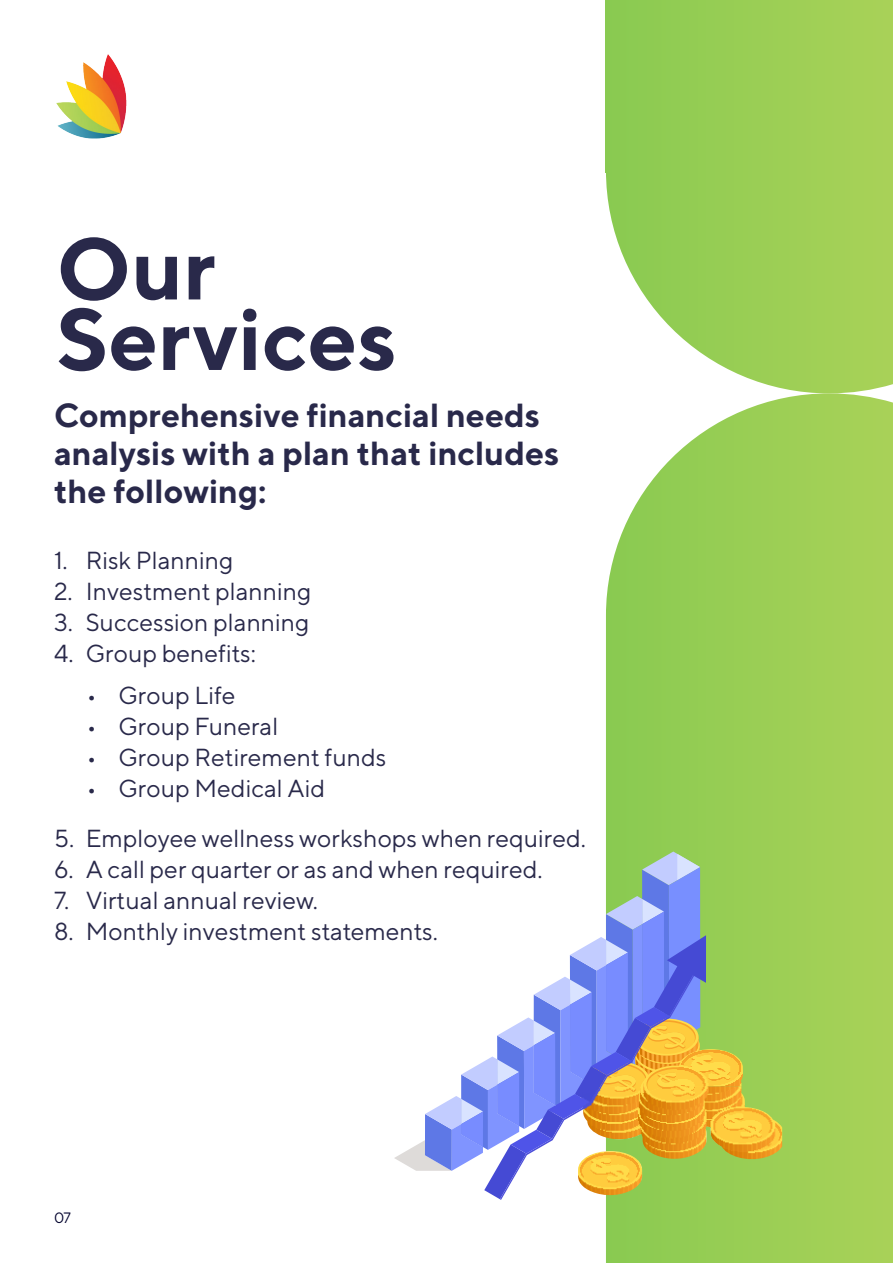
<style>
.page{position:relative;width:893px;height:1263px;background:#fff}
.page>*{position:absolute;margin:0;border:0;box-sizing:border-box;transform-origin:0 0}
.t1{font:700 87px "TT Norms";color:#29294a}
.t2{font:700 33.45px/38px "TT Norms";color:#29294a}
.t3{font:24.6px "TT Norms";color:#29294a}
.t4{font:15px "TT Norms";color:#00002c}
</style>
<div class="page">
<svg style="left:606px;top:393px;width:287px;height:870px;background:#a1d15e"></svg>
<svg style="left:606px;top:172px;width:287px;height:221px"></svg>
<div style="left:606px;top:0;width:287px;height:172px;background:linear-gradient(to right,#89ca51,#a9d258)"></div>
<svg style="left:394px;top:851px;width:380px;height:349px"></svg>
<img style="left:578px;top:1085px;width:204px;height:110px">
<img style="left:675px;top:1049px;width:68px;height:37px">
<img style="left:56px;top:54px;width:71px;height:85px">
<p class="t1" style="left:56px;top:214px;width:161px">Our</p>
<p class="t1" style="left:56px;top:285px;width:342px">Services</p>
<p class="t2" style="left:54px;top:395px;width:507px">Comprehensive financial needs analysis with a plan that includes the following:</p>
<p class="t3" style="left:54px;top:545px;width:181px">1. Risk Planning</p>
<p class="t3" style="left:54px;top:576px;width:259px">2. Investment planning</p>
<p class="t3" style="left:54px;top:607px;width:257px">3. Succession planning</p>
<p class="t3" style="left:54px;top:638px;width:204px">4. Group benefits:</p>
<p class="t3" style="left:87px;top:680px;width:150px">• Group Life</p>
<p class="t3" style="left:87px;top:711px;width:193px">• Group Funeral</p>
<p class="t3" style="left:87px;top:742px;width:301px">• Group Retirement funds</p>
<p class="t3" style="left:87px;top:773px;width:240px">• Group Medical Aid</p>
<p class="t3" style="left:54px;top:824px;width:534px">5. Employee wellness workshops when required.</p>
<p class="t3" style="left:54px;top:855px;width:490px">6. A call per quarter or as and when required.</p>
<p class="t3" style="left:54px;top:885px;width:265px">7. Virtual annual review.</p>
<p class="t3" style="left:54px;top:916px;width:386px">8. Monthly investment statements.</p>
<p class="t4" style="left:54px;top:1209px;width:19px">07</p>
</div>
